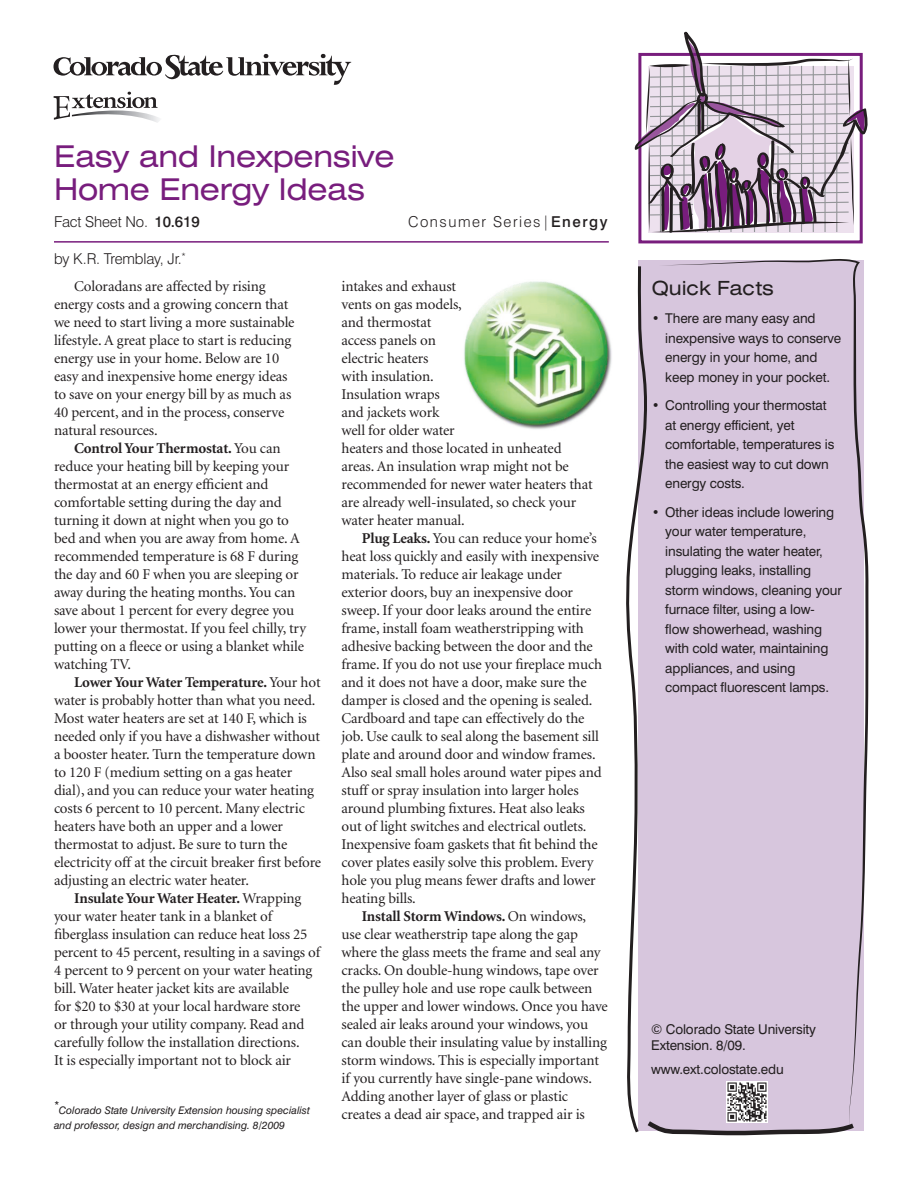
<style>
.page{position:relative;width:918px;height:1188px;background:#fff}
.page>*{position:absolute;margin:0;border:0;box-sizing:border-box;transform-origin:0 0}
.t1{font:expanded 30px/33px "Swiss 721 BT";letter-spacing:-.01em;color:#781d7d}
.QF_subhead{font:expanded 19.5px "Swiss 721 BT";color:#231f20}
.body{font:15px/18px "Minion";letter-spacing:-.01em;color:#231f20}
.series___category{font:300 15px "Swiss 721 BT";letter-spacing:.1em;color:#231f20}
.author{font:300 15px "Swiss 721 BT";letter-spacing:-.01em;color:#231f20}
.series___category-2{font:300 15px "Swiss 721 BT";letter-spacing:-.01em;color:#231f20}
.QF_text_bulleted{font:13.5px/19.5px "Swiss 721 BT";letter-spacing:-.01em;color:#231f20}
.copyright{font:13.5px/16.5px "Swiss 721 BT";letter-spacing:-.01em;color:#231f20}
.Web_address{font:13.5px "Swiss 721 BT";letter-spacing:-.01em;color:#231f20}
.author_info{font:italic 10.5px/15px "Swiss 721 BT";color:#231f20}
.author_info-2{font:italic 9.6px "Swiss 721 BT";color:#231f20}
.s1{font-weight:500}
.s2{font-weight:700}
</style>
<div class="page">
<svg style="left:659px;top:259px;width:210px;height:870px;fill:#d7c6dd"></svg>
<svg style="left:626px;top:263px;width:233px;height:873px"></svg>
<div style="left:638px;top:53px;width:225px;height:190px;border:3px solid #781d7d"></div>
<svg style="left:634px;top:31px;width:234px;height:202px"></svg>
<svg style="left:54px;top:92px;width:105px;height:31px"></svg>
<svg style="left:53px;top:53px;width:298px;height:32px"></svg>
<hr style="left:54px;top:241px;width:555px;height:2px;background:#781d7d">
<img style="left:464px;top:281px;width:148px;height:149px">
<img style="left:727px;top:1082px;width:40px;height:41px">
<p class="t1" style="left:54px;top:139px;width:342px">Easy and Inexpensive<br>Home Energy Ideas</p>
<p class="series___category-2" style="left:54px;top:212px;width:147px">Fact Sheet No. <span class="s1">10.619</span></p>
<p class="series___category" style="left:408px;top:212px;width:201px">Consumer Series|<span class="s1">Energy</span></p>
<p class="author" style="left:54px;top:250px;width:133px">by K.R. Tremblay, Jr.<sup>*</sup></p>
<p class="body" style="left:54px;top:278px;width:242px;text-indent:20px">Coloradans are affected by rising energy costs and a growing concern that we need to start living a more sustainable lifestyle. A great place to start is reducing energy use in your home. Below are 10 easy and inexpensive home energy ideas to save on your energy bill by as much as 40 percent, and in the process, conserve natural resources.</p>
<p class="body" style="left:54px;top:440px;width:254px;text-indent:20px"><span class="s2">Control Your Thermostat.</span> You can reduce your heating bill by keeping your thermostat at an energy efficient and comfortable setting during the day and turning it down at night when you go to bed and when you are away from home. A recommended temperature is 68 F during the day and 60 F when you are sleeping or away during the heating months. You can save about 1 percent for every degree you lower your thermostat. If you feel chilly, try putting on a fleece or using a blanket while watching TV.</p>
<p class="body" style="left:54px;top:674px;width:269px;text-indent:20px"><span class="s2">Lower Your Water Temperature.</span> Your hot water is probably hotter than what you need.<br>Most water heaters are set at 140 F, which is needed only if you have a dishwasher without a booster heater. Turn the temperature down to 120 F (medium setting on a gas heater dial), and you can reduce your water heating costs 6 percent to 10 percent. Many electric heaters have both an upper and a lower thermostat to adjust. Be sure to turn the electricity off at the circuit breaker first before adjusting an electric water heater.</p>
<p class="body" style="left:54px;top:890px;width:268px;text-indent:20px"><span class="s2">Insulate Your Water Heater.</span> Wrapping your water heater tank in a blanket of fiberglass insulation can reduce heat loss 25 percent to 45 percent, resulting in a savings of 4 percent to 9 percent on your water heating bill. Water heater jacket kits are available<br>for $20 to $30 at your local hardware store<br>or through your utility company. Read and carefully follow the installation directions.<br>It is especially important not to block air</p>
<p class="author_info-2" style="left:54px;top:1099px;width:6px">*</p>
<p class="author_info" style="left:54px;top:1103px;width:257px;text-indent:5px">Colorado State University Extension housing specialist and professor, design and merchandising. 8/2009</p>
<p class="body" style="left:342px;top:278px;width:253px">intakes and exhaust<br>vents on gas models,<br>and thermostat<br>access panels on<br>electric heaters<br>with insulation.<br>Insulation wraps<br>and jackets work<br>well for older water<br>heaters and those located in unheated areas. An insulation wrap might not be recommended for newer water heaters that are already well-insulated, so check your water heater manual.</p>
<p class="body" style="left:342px;top:530px;width:262px;text-indent:20px"><span class="s2">Plug Leaks.</span> You can reduce your home’s heat loss quickly and easily with inexpensive materials. To reduce air leakage under exterior doors, buy an inexpensive door sweep. If your door leaks around the entire frame, install foam weatherstripping with adhesive backing between the door and the frame. If you do not use your fireplace much and it does not have a door, make sure the damper is closed and the opening is sealed.<br>Cardboard and tape can effectively do the job. Use caulk to seal along the basement sill plate and around door and window frames.<br>Also seal small holes around water pipes and stuff or spray insulation into larger holes around plumbing fixtures. Heat also leaks out of light switches and electrical outlets.<br>Inexpensive foam gaskets that fit behind the cover plates easily solve this problem. Every hole you plug means fewer drafts and lower heating bills.</p>
<p class="body" style="left:342px;top:908px;width:268px;text-indent:20px"><span class="s2">Install Storm Windows.</span> On windows, use clear weatherstrip tape along the gap where the glass meets the frame and seal any cracks. On double-hung windows, tape over the pulley hole and use rope caulk between the upper and lower windows. Once you have sealed air leaks around your windows, you can double their insulating value by installing storm windows. This is especially important if you currently have single-pane windows.<br>Adding another layer of glass or plastic creates a dead air space, and trapped air is</p>
<p class="QF_subhead" style="left:652px;top:276px;width:124px">Quick Facts</p>
<p class="QF_text_bulleted" style="left:665px;top:308px;width:178px;text-indent:-14px">• There are many easy and inexpensive ways to conserve energy in your home, and keep money in your pocket.</p>
<p class="QF_text_bulleted" style="left:665px;top:395px;width:171px;text-indent:-14px">• Controlling your thermostat at energy efficient, yet comfortable, temperatures is the easiest way to cut down energy costs.</p>
<p class="QF_text_bulleted" style="left:665px;top:502px;width:178px;text-indent:-14px">• Other ideas include lowering your water temperature, insulating the water heater, plugging leaks, installing storm windows, cleaning your furnace filter, using a low&shy;flow showerhead, washing with cold water, maintaining appliances, and using compact fluorescent lamps.</p>
<p class="copyright" style="left:651px;top:1021px;width:166px">© Colorado State University<br>Extension. 8/09.</p>
<p class="Web_address" style="left:651px;top:1061px;width:134px">www.ext.colostate.edu</p>
</div>
